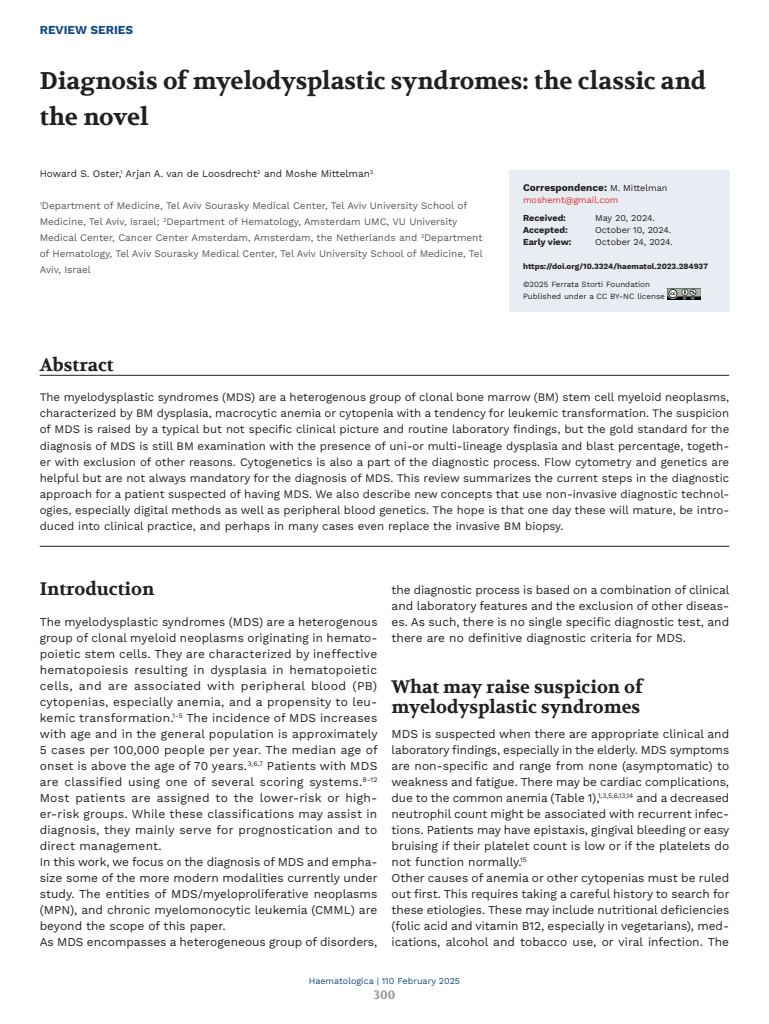
<style>
.page{position:relative;width:769px;height:1024px;background:#fff}
.page>*{position:absolute;margin:0;border:0;box-sizing:border-box;transform-origin:0 0}
.TITOLO_Articolo{font:700 24px/36px "Volkhov";letter-spacing:-.005em;color:#231f20}
.TITOLO_c18{font:700 18px/20px "Volkhov";color:#231f20}
.TITOLO_con_filetto_sotto{font:700 18px "Volkhov";color:#231f20}
.TESTO{font:12px/16px "Work Sans";color:#231f20;text-align:justify}
.t1{font:700 12px "Work Sans";color:#134a80}
.t2{font:700 12px "Volkhov";color:#939598}
.ABSTRACT_Testo{font:11.5px/16px "Work Sans";color:#231f20;text-align:justify}
.AFFILIAZIONI{font:10px/16px "Work Sans";color:#57585a}
.AUTORI{font:10px "Work Sans";color:#231f20}
.t3{font:700 10px "Work Sans";color:#231f20}
.t4{font:9px "Work Sans";color:#231f20}
.t5{font:9px "Work Sans";color:#134a80}
.t6{font:700 9px "Work Sans";color:#231f20}
.t7{font:9px "Work Sans";color:#e02b2b}
.t8{font:8px "Work Sans";color:#231f20}
.SCHEDA_Sito{font:700 8px "Work Sans";color:#231f20}
.s1{font-weight:400;font-size:9px}
</style>
<div class="page">
<div style="left:508px;top:170px;width:221px;height:141px;background:#e7edf2"></div>
<img style="left:667px;top:288px;width:32px;height:11px">
<hr style="left:40px;top:375px;width:689px;height:1px;background:#231f20">
<hr style="left:40px;top:546px;width:689px;height:1px;background:#231f20">
<p class="t1" style="left:40px;top:23px;width:95px">REVIEW SERIES</p>
<p class="TITOLO_Articolo" style="left:40px;top:63px;width:667px">Diagnosis of myelodysplastic syndromes: the classic and the novel</p>
<p class="AUTORI" style="left:40px;top:166px;width:335px">Howard S. Oster,<sup>1</sup> Arjan A. van de Loosdrecht<sup>2</sup> and Moshe Mittelman<sup>3</sup></p>
<p class="AFFILIAZIONI" style="left:40px;top:197px;width:444px"><sup>1</sup>Department of Medicine, Tel Aviv Sourasky Medical Center, Tel Aviv University School of Medicine, Tel Aviv, Israel; <sup>2</sup>Department of Hematology, Amsterdam UMC, VU University Medical Center, Cancer Center Amsterdam, Amsterdam, the Netherlands and <sup>3</sup>Department of Hematology, Tel Aviv Sourasky Medical Center, Tel Aviv University School of Medicine, Tel Aviv, Israel</p>
<p class="t3" style="left:523px;top:182px;width:146px">Correspondence: <span class="s1">M. Mittelman</span></p>
<p class="t7" style="left:523px;top:193px;width:97px">moshemt@gmail.com</p>
<p class="t6" style="left:523px;top:213px;width:44px">Received:</p>
<p class="t4" style="left:595px;top:211px;width:61px">May 20, 2024.</p>
<p class="t6" style="left:523px;top:225px;width:46px">Accepted:</p>
<p class="t4" style="left:595px;top:223px;width:78px">October 10, 2024.</p>
<p class="t6" style="left:523px;top:237px;width:50px">Early view:</p>
<p class="t4" style="left:595px;top:235px;width:79px">October 24, 2024.</p>
<p class="SCHEDA_Sito" style="left:523px;top:262px;width:186px">https://doi.org/10.3324/haematol.2023.284937</p>
<p class="t8" style="left:523px;top:278px;width:128px">©2025 Ferrata Storti Foundation</p>
<p class="t8" style="left:523px;top:290px;width:143px">Published under a CC BY-NC license</p>
<p class="TITOLO_con_filetto_sotto" style="left:40px;top:354px;width:75px">Abstract</p>
<p class="ABSTRACT_Testo" style="left:40px;top:389px;width:690px">The myelodysplastic syndromes (MDS) are a heterogenous group of clonal bone marrow (BM) stem cell myeloid neoplasms, characterized by BM dysplasia, macrocytic anemia or cytopenia with a tendency for leukemic transformation. The suspicion of MDS is raised by a typical but not specific clinical picture and routine laboratory findings, but the gold standard for the diagnosis of MDS is still BM examination with the presence of uni-or multi-lineage dysplasia and blast percentage, togeth&shy;er with exclusion of other reasons. Cytogenetics is also a part of the diagnostic process. Flow cytometry and genetics are helpful but are not always mandatory for the diagnosis of MDS. This review summarizes the current steps in the diagnostic approach for a patient suspected of having MDS. We also describe new concepts that use non-invasive diagnostic technol&shy;ogies, especially digital methods as well as peripheral blood genetics. The hope is that one day these will mature, be intro&shy;duced into clinical practice, and perhaps in many cases even replace the invasive BM biopsy.</p>
<p class="TITOLO_c18" style="left:40px;top:579px;width:116px">Introduction</p>
<p class="TESTO" style="left:40px;top:613px;width:339px">The myelodysplastic syndromes (MDS) are a heterogenous group of clonal myeloid neoplasms originating in hemato&shy;poietic stem cells. They are characterized by ineffective hematopoiesis resulting in dysplasia in hematopoietic cells, and are associated with peripheral blood (PB) cytopenias, especially anemia, and a propensity to leu&shy;kemic transformation.<sup>1-5</sup> The incidence of MDS increases with age and in the general population is approximately 5 cases per 100,000 people per year. The median age of onset is above the age of 70 years.<sup>3,6,7</sup> Patients with MDS are classified using one of several scoring systems.<sup>8-12<br></sup>Most patients are assigned to the lower-risk or high&shy;er-risk groups. While these classifications may assist in diagnosis, they mainly serve for prognostication and to direct management.</p>
<p class="TESTO" style="left:40px;top:853px;width:339px">In this work, we focus on the diagnosis of MDS and empha&shy;size some of the more modern modalities currently under study. The entities of MDS/myeloproliferative neoplasms (MPN), and chronic myelomonocytic leukemia (CMML) are beyond the scope of this paper.</p>
<p class="TESTO" style="left:40px;top:933px;width:339px">As MDS encompasses a heterogeneous group of disorders,</p>
<p class="TESTO" style="left:391px;top:581px;width:339px">the diagnostic process is based on a combination of clinical and laboratory features and the exclusion of other diseas&shy;es. As such, there is no single specific diagnostic test, and there are no definitive diagnostic criteria for MDS.</p>
<p class="TITOLO_c18" style="left:391px;top:677px;width:252px">What may raise suspicion of myelodysplastic syndromes</p>
<p class="TESTO" style="left:391px;top:725px;width:339px">MDS is suspected when there are appropriate clinical and laboratory findings, especially in the elderly. MDS symptoms are non-specific and range from none (asymptomatic) to weakness and fatigue. There may be cardiac complications, due to the common anemia (Table 1),<sup>1,3,5,6,13,14</sup> and a decreased neutrophil count might be associated with recurrent infec&shy;tions. Patients may have epistaxis, gingival bleeding or easy bruising if their platelet count is low or if the platelets do not function normally.<sup>15</sup></p>
<p class="TESTO" style="left:391px;top:869px;width:339px">Other causes of anemia or other cytopenias must be ruled out first. This requires taking a careful history to search for these etiologies. These may include nutritional deficiencies (folic acid and vitamin B12, especially in vegetarians), med&shy;ications, alcohol and tobacco use, or viral infection. The</p>
<p class="t5" style="left:308px;top:974px;width:153px">Haematologica | 110 February 2025</p>
<p class="t2" style="left:373px;top:987px;width:23px">300</p>
</div>
